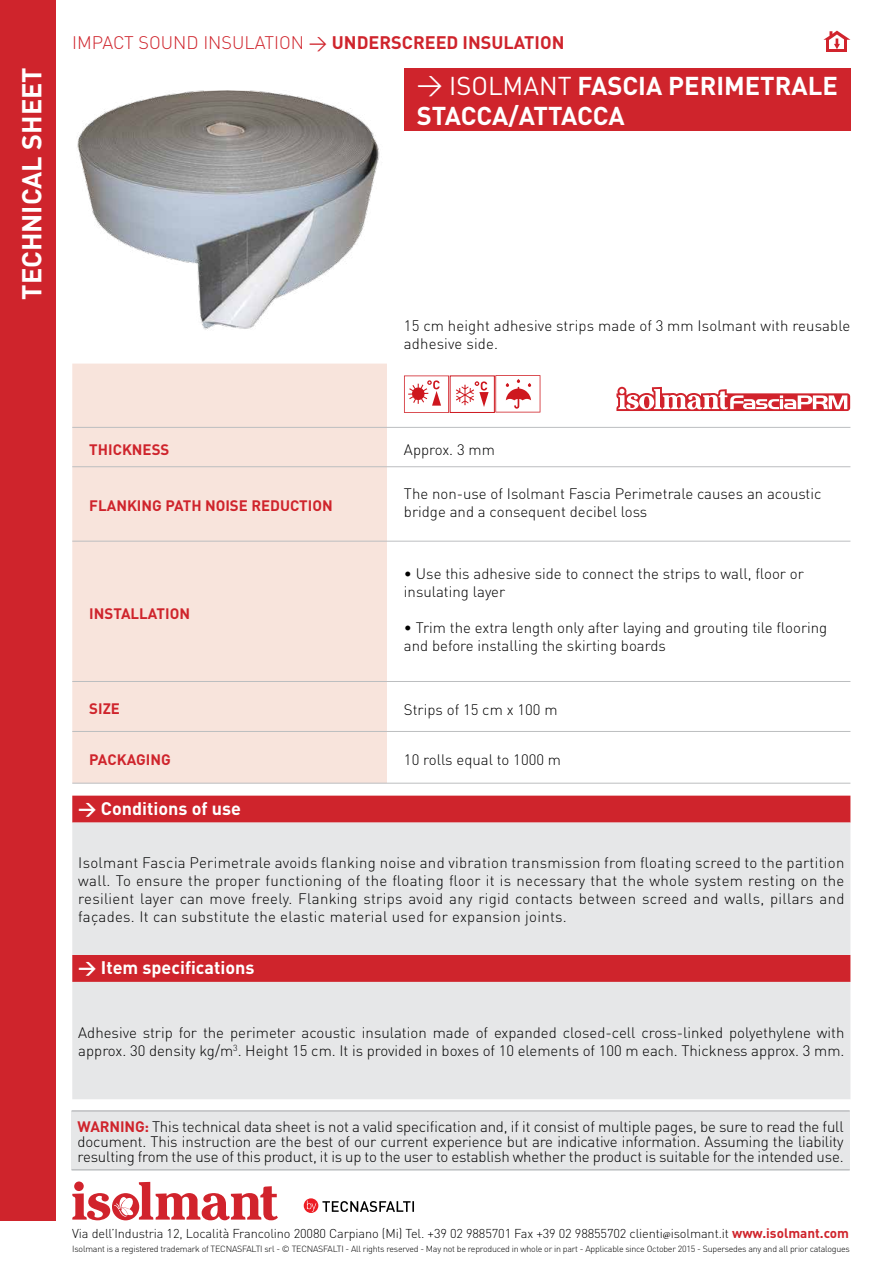
<style>
.page{position:relative;width:893px;height:1263px;background:#fff}
.page>*{position:absolute;margin:0;border:0;box-sizing:border-box;transform-origin:0 0}
.t1{font:700 27px "DIN";color:#fff}
.t2{font:700 25.5px/30.6px "DIN";color:#fff}
.t3{font:700 18px "DIN";color:#fff}
.t4{font:300 18px "DIN";color:#cf242c}
.t5{font:700 18px "DIN";color:#cf242c}
.t6{font:300 15px/18px "DIN";color:#000}
.t7{font:700 15px "DIN";color:#cf242c}
.t8{font:300 12.75px "DIN";letter-spacing:-.01em;color:#000}
.t9{font:300 8.85px "DIN";letter-spacing:-.025em;color:#000}
.s1{font-weight:400}
.s2{font-weight:700}
.s3{font-weight:700;color:#cf242c}
.s4{font-family:"Minion Pro";font-weight:400;font-size:10.5px}
.s5{font-weight:700;font-size:13.5px;color:#cf242c}
</style>
<div class="page">
<div style="left:0;top:0;width:55px;height:1220px;background:#cf242c"></div>
<svg style="left:304px;top:1198px;width:14px;height:15px"></svg>
<svg style="left:322px;top:1201px;width:92px;height:11px"></svg>
<svg style="left:307px;top:1200px;width:9px;height:12px"></svg>
<svg style="left:72px;top:1181px;width:206px;height:39px"></svg>
<div style="left:72px;top:1111px;width:778px;height:59px;background:#e6e7e8"></div>
<hr style="left:72px;top:1110px;width:778px;height:2px;background:#bcbec0">
<hr style="left:72px;top:1169px;width:778px;height:1px;background:#bcbec0">
<div style="left:404px;top:68px;width:446px;height:63px;background:#cf242c"></div>
<img style="left:77px;top:90px;width:303px;height:240px">
<div style="left:72px;top:364px;width:315px;height:419px;background:#f8e4dc"></div>
<hr style="left:72px;top:427px;width:315px;height:1px;background:#bcbec0">
<hr style="left:387px;top:427px;width:463px;height:1px;background:#bcbec0">
<hr style="left:72px;top:466px;width:315px;height:1px;background:#bcbec0">
<hr style="left:387px;top:466px;width:463px;height:1px;background:#bcbec0">
<hr style="left:72px;top:541px;width:315px;height:1px;background:#bcbec0">
<hr style="left:387px;top:541px;width:463px;height:1px;background:#bcbec0">
<hr style="left:72px;top:681px;width:315px;height:1px;background:#bcbec0">
<hr style="left:387px;top:681px;width:463px;height:1px;background:#bcbec0">
<hr style="left:72px;top:731px;width:315px;height:1px;background:#bcbec0">
<hr style="left:387px;top:731px;width:463px;height:1px;background:#bcbec0">
<hr style="left:72px;top:783px;width:315px;height:1px;background:#bcbec0">
<hr style="left:387px;top:783px;width:463px;height:1px;background:#bcbec0">
<svg style="left:616px;top:387px;width:234px;height:24px"></svg>
<svg style="left:456px;top:381px;width:33px;height:26px"></svg>
<div style="left:450px;top:375px;width:45px;height:38px;border:1px solid #ce171e"></div>
<svg style="left:404px;top:375px;width:45px;height:38px"></svg>
<div style="left:72px;top:796px;width:778px;height:27px;background:#cf242c"></div>
<svg style="left:72px;top:823px;width:778px;height:276px;background:#e3d4d5"></svg>
<svg style="left:823px;top:31px;width:27px;height:18px"></svg>
<hr style="left:826px;top:49px;width:21px;height:3px;background:#d1242d">
<svg style="left:495px;top:375px;width:45px;height:37px"></svg>
<h1 class="t1" style="left:14px;top:300px;width:234px;rotate:-90deg">TECHNICAL SHEET</h1>
<p class="t4" style="left:72px;top:31px;width:284px">Impact Sound Insulation <span class="s1">&gt;</span> <span class="s2">Underscreed</span></p>
<p class="t5" style="left:463px;top:31px;width:11px">insulation</p>
<h2 class="t2" style="left:417px;top:69px;width:423px"><span class="s1">&gt; ISOLMANT</span> FASCIA PERIMETRALE<br>STACCA/ATTACCA</h2>
<p class="t6" style="left:404px;top:316px;width:448px">15 cm height adhesive strips made of 3 mm Isolmant with reusable adhesive side.</p>
<p class="t7" style="left:89px;top:439px;width:82px">THICKNESS</p>
<p class="t6" style="left:404px;top:441px;width:92px">Approx. 3 mm</p>
<p class="t7" style="left:89px;top:496px;width:245px">FLANKING PATH NOISE REDUCTION</p>
<p class="t7" style="left:89px;top:604px;width:102px">INSTALLATION</p>
<p class="t6" style="left:404px;top:484px;width:419px">The non-use of Isolmant Fascia Perimetrale causes an acoustic bridge and a consequent decibel loss</p>
<p class="t6" style="left:404px;top:565px;width:401px">• Use this adhesive side to connect the strips to wall, floor or insulating layer</p>
<p class="t6" style="left:404px;top:619px;width:425px">• Trim the extra length only after laying and grouting tile flooring and before installing the skirting boards</p>
<p class="t7" style="left:89px;top:699px;width:32px">SIZE</p>
<p class="t6" style="left:404px;top:700px;width:155px">Strips of 15 cm x 100 m</p>
<p class="t7" style="left:89px;top:749px;width:83px">PACKAGING</p>
<p class="t6" style="left:404px;top:751px;width:159px">10 rolls equal to 1000 m</p>
<p class="t3" style="left:78px;top:797px;width:164px">&gt; Conditions of use</p>
<p class="t6" style="left:78px;top:853px;width:768px;text-align:justify">Isolmant Fascia Perimetrale avoids flanking noise and vibration transmission from floating screed to the partition wall. To ensure the proper functioning of the floating floor it is necessary that the whole system resting on the resilient layer can move freely. Flanking strips avoid any rigid contacts between screed and walls, pillars and façades. It can substitute the elastic material used for expansion joints.</p>
<p class="t3" style="left:78px;top:956px;width:178px">&gt; Item specifications</p>
<p class="t6" style="left:78px;top:1023px;width:768px">Adhesive strip for the perimeter acoustic insulation made of expanded closed-cell cross-linked polyethylene with approx. 30 density kg/m<sup>3</sup>. Height 15 cm. It is provided in boxes of 10 elements of 100 m each. Thickness approx. 3 mm.</p>
<p class="t6" style="left:78px;top:1118px;width:768px;line-height:15px;text-align:justify"><span class="s3">WARNING:</span> This technical data sheet is not a valid specification and, if it consist of multiple pages, be sure to read the full document. This instruction are the best of our current experience but are indicative information. Assuming the liability resulting from the use of this product, it is up to the user to establish whether the product is suitable for the intended use.</p>
<p class="t8" style="left:72px;top:1225px;width:778px">Via dell’Industria 12, Località Francolino 20080 Carpiano (Mi) Tel. +39 02 9885701 Fax +39 02 98855702 clienti<span class="s4">@</span>isolmant.it <span class="s5">www.isolmant.com</span></p>
<p class="t9" style="left:72px;top:1243px;width:779px">Isolmant is a registered trademark of TECNASFALTI srl - © TECNASFALTI - All rights reserved - May not be reproduced in whole or in part - Applicable since October 2015 - Supersedes any and all prior catalogues</p>
</div>
